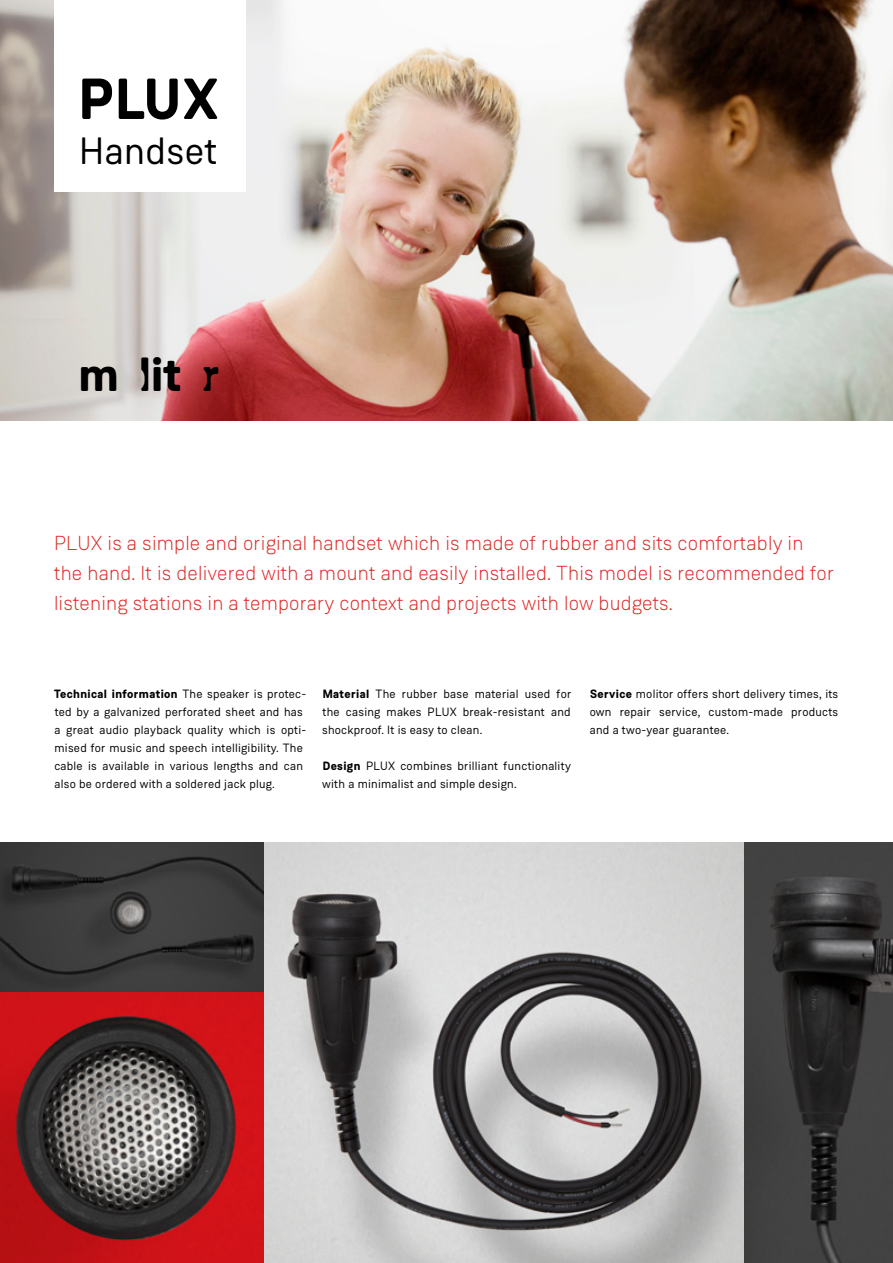
<style>
.page{position:relative;width:893px;height:1263px;background:#fff}
.page>*{position:absolute;margin:0;border:0;box-sizing:border-box;transform-origin:0 0}
.t1{font:700 57.75px "Weissenhof Grotesk";color:#000}
.t2{font:47.85px "Weissenhof Molitor Logo";color:#000}
.t3{font:37.95px "Weissenhof Grotesk";letter-spacing:.01em;color:#000}
.t4{font:300 20.25px/30px "Weissenhof Grotesk";letter-spacing:.01em;color:#de2524}
.t5{font:12px/18px "Weissenhof Grotesk";letter-spacing:.02em;color:#000}
.s1{font-weight:700}
</style>
<div class="page">
<img style="left:0;top:0;width:893px;height:421px">
<div style="left:54px;top:0;width:192px;height:192px;background:#fff"></div>
<img style="left:0;top:842px;width:893px;height:421px">
<h1 class="t1" style="left:79px;top:63px;width:141px">PLUX</h1>
<h3 class="t3" style="left:79px;top:128px;width:140px">Handset</h3>
<h2 class="t2" style="left:79px;top:346px;width:142px">molitor</h2>
<p class="t4" style="left:54px;top:528px;width:782px">PLUX is a simple and original handset which is made of rubber and sits comfortably in the hand. It is delivered with a mount and easily installed. This model is recommended for listening stations in a temporary context and projects with low budgets.</p>
<p class="t5" style="left:54px;top:685px;width:254px"><span class="s1">Technical information</span> The speaker is protec&shy;ted by a galvanized perforated sheet and has a great audio playback quality which is opti&shy;mised for music and speech intelligibility. The cable is available in various lengths and can also be ordered with a soldered jack plug.</p>
<p class="t5" style="left:322px;top:685px;width:251px;text-align:justify"><span class="s1">Material</span> The rubber base material used for the casing makes PLUX break-resistant and shockproof. It is easy to clean.</p>
<p class="t5" style="left:322px;top:757px;width:250px"><span class="s1">Design</span> PLUX combines brilliant functionality with a minimalist and simple design.</p>
<p class="t5" style="left:590px;top:685px;width:250px;text-align:justify"><span class="s1">Service</span> molitor offers short delivery times, its own repair service, custom-made products and a two-year guarantee.</p>
</div>
